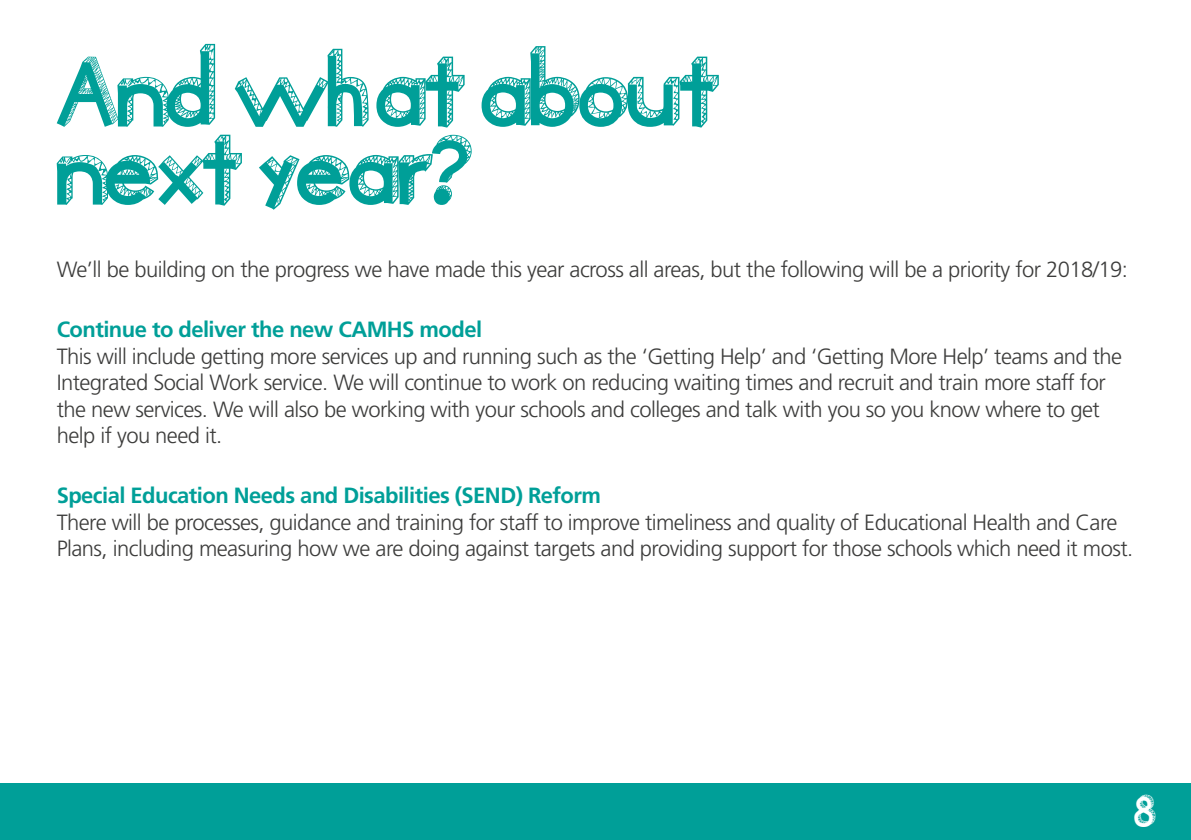
<style>
.page{position:relative;width:1191px;height:840px;background:#fff}
.page>*{position:absolute;margin:0;border:0;box-sizing:border-box;transform-origin:0 0}
.t1{font:100px/78px "Teen";letter-spacing:-.05em;color:#009f98}
.t2{font:46px "Teen";color:#fff}
.t3{font:300 22px/26.4px "Frutiger LT Std";letter-spacing:-.025em;color:#3c3c3b}
.t4{font:700 22px "Frutiger LT Std";letter-spacing:-.025em;color:#009f98}
</style>
<div class="page">
<div style="left:0;top:782px;width:1191px;height:57px;background:#009f98"></div>
<h1 class="t1" style="left:57px;top:59px;width:665px">And what about next year?</h1>
<p class="t3" style="left:57px;top:256px;width:1072px">We’ll be building on the progress we have made this year across all areas, but the following will be a priority for 2018/19:</p>
<p class="t4" style="left:57px;top:316px;width:427px">Continue to deliver the new CAMHS model</p>
<p class="t3" style="left:57px;top:343px;width:1067px">This will include getting more services up and running such as the ‘Getting Help’ and ‘Getting More Help’ teams and the Integrated Social Work service. We will continue to work on reducing waiting times and recruit and train more staff for the new services. We will also be working with your schools and colleges and talk with you so you know where to get help if you need it.</p>
<p class="t4" style="left:57px;top:482px;width:546px">Special Education Needs and Disabilities (SEND) Reform</p>
<p class="t3" style="left:57px;top:509px;width:1078px">There will be processes, guidance and training for staff to improve timeliness and quality of Educational Health and Care<br>Plans, including measuring how we are doing against targets and providing support for those schools which need it most.</p>
<h2 class="t2" style="left:1134px;top:788px;width:24px">8</h2>
</div>
